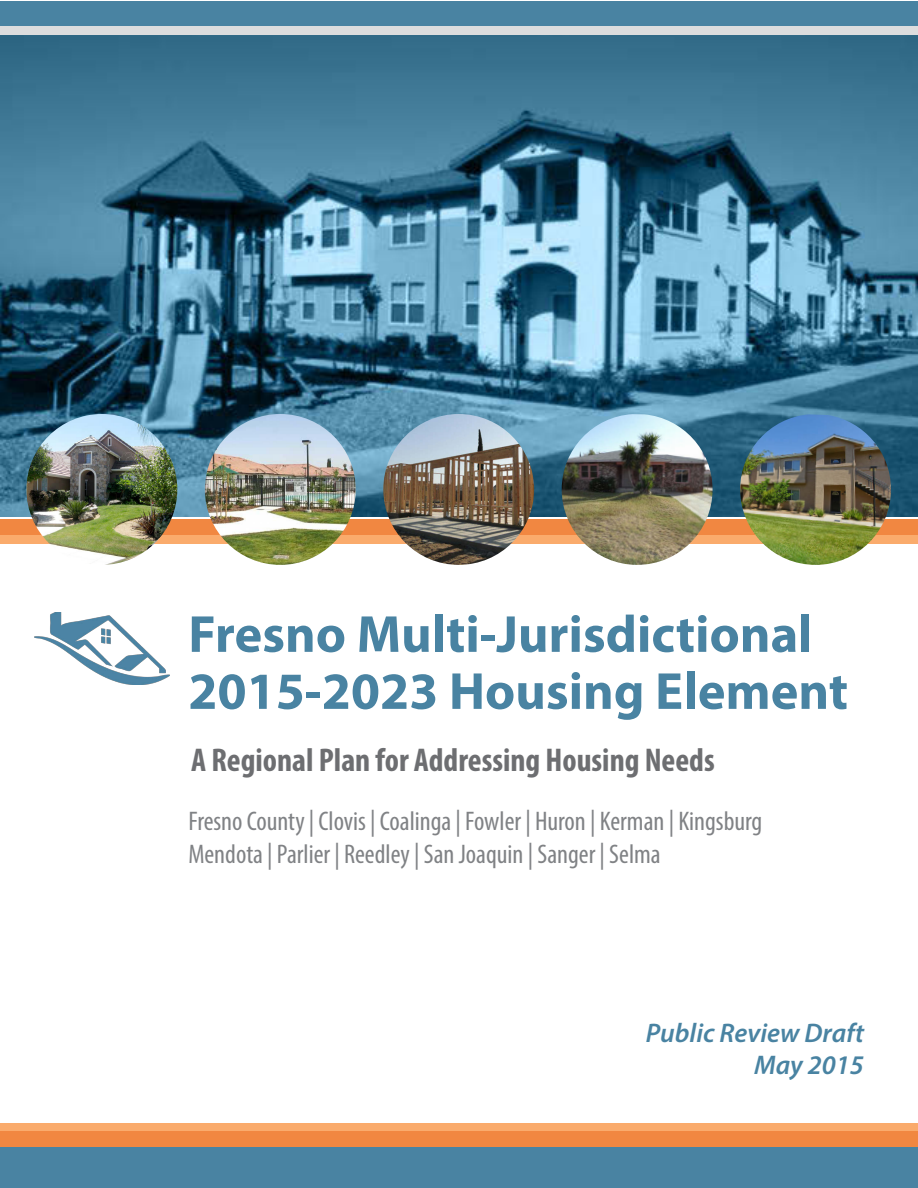
<style>
.page{position:relative;width:918px;height:1188px;background:#fff}
.page>*{position:absolute;margin:0;border:0;box-sizing:border-box;transform-origin:0 0}
.Default{font:700 52.5px/57px "Myriad Pro";color:#4983a2}
.Default-2{font:700 condensed 33px "Myriad Pro";color:#6d6e71}
.Default-3{font:condensed 27px "Myriad Pro";color:#808285}
.t1{font:italic 600 27px "Myriad Pro";color:#4983a2}
</style>
<div class="page">
<div style="left:0;top:1146px;width:918px;height:42px;background:#4983a2"></div>
<div style="left:0;top:535px;width:918px;height:9px;background:#faab6c"></div>
<div style="left:0;top:520px;width:918px;height:15px;background:#f18741"></div>
<img style="left:0;top:35px;width:918px;height:482px">
<img style="left:562px;top:414px;width:151px;height:151px">
<img style="left:383px;top:414px;width:151px;height:151px;border-radius:75px">
<img style="left:205px;top:414px;width:151px;height:151px;border-radius:75px">
<img style="left:740px;top:414px;width:151px;height:151px">
<img style="left:26px;top:414px;width:151px;height:151px;border-radius:75px">
<img style="left:35px;top:612px;width:134px;height:72px">
<div style="left:0;top:1123px;width:918px;height:8px;background:#faab6c"></div>
<div style="left:0;top:1132px;width:918px;height:15px;background:#f18741"></div>
<div style="left:0;top:26px;width:918px;height:9px;background:#dcddde"></div>
<div style="left:0;top:1px;width:918px;height:25px;background:#4983a2"></div>
<p class="Default" style="left:188px;top:604px;width:661px">Fresno Multi-Jurisdictional<br>2015-2023 Housing Element</p>
<p class="Default-2" style="left:191px;top:739px;width:525px">A Regional Plan for Addressing Housing Needs</p>
<p class="Default-3" style="left:188px;top:805px;width:576px">Fresno County | Clovis | Coalinga | Fowler | Huron | Kerman | Kingsburg</p>
<p class="Default-3" style="left:188px;top:838px;width:474px">Mendota | Parlier | Reedley | San Joaquin | Sanger | Selma</p>
<p class="t1" style="left:646px;top:1016px;width:220px">Public Review Draft</p>
<p class="t1" style="left:754px;top:1048px;width:111px">May 2015</p>
</div>
